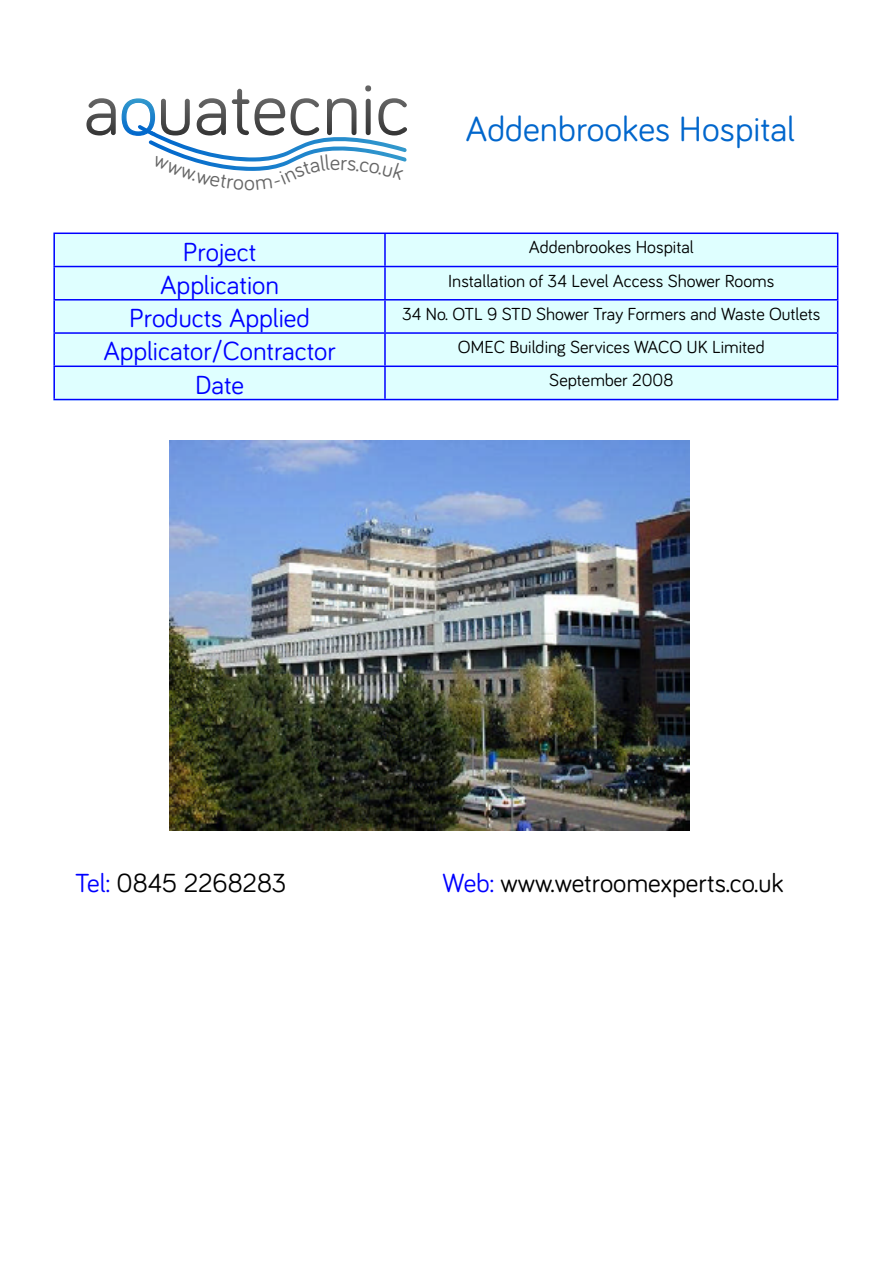
<style>
.page{position:relative;width:893px;height:1263px;background:#fff}
.page>*{position:absolute;margin:0;border:0;box-sizing:border-box;transform-origin:0 0}
.t1{font:36px "Bariol";color:#06c}
.t2{font:27px "Bariol";color:#00f}
.t3{font:27px "Bariol";color:#000}
.t4{font:18px "Bariol";color:#000}
.s1{color:#00f}
</style>
<div class="page">
<div style="left:53px;top:232px;width:785px;height:168px;background:#dfffff"></div>
<hr style="left:385px;top:233px;width:453px;height:1px;background:#00f">
<hr style="left:837px;top:234px;width:1px;height:32px;background:#00f">
<hr style="left:385px;top:266px;width:453px;height:1px;background:#00f">
<hr style="left:837px;top:267px;width:1px;height:32px;background:#00f">
<hr style="left:837px;top:334px;width:1px;height:31px;background:#00f">
<hr style="left:385px;top:299px;width:453px;height:1px;background:#00f">
<hr style="left:837px;top:300px;width:1px;height:32px;background:#00f">
<hr style="left:385px;top:332px;width:453px;height:2px;background:#00f">
<hr style="left:53px;top:334px;width:2px;height:31px;background:#00f">
<hr style="left:384px;top:334px;width:2px;height:31px;background:#00f">
<hr style="left:385px;top:365px;width:453px;height:2px;background:#00f">
<hr style="left:837px;top:367px;width:1px;height:32px;background:#00f">
<hr style="left:385px;top:399px;width:453px;height:1px;background:#00f">
<hr style="left:53px;top:233px;width:332px;height:1px;background:#00f">
<hr style="left:53px;top:234px;width:2px;height:32px;background:#00f">
<hr style="left:384px;top:234px;width:2px;height:32px;background:#00f">
<hr style="left:53px;top:266px;width:332px;height:1px;background:#00f">
<hr style="left:53px;top:267px;width:2px;height:32px;background:#00f">
<hr style="left:384px;top:267px;width:2px;height:32px;background:#00f">
<hr style="left:53px;top:299px;width:332px;height:1px;background:#00f">
<hr style="left:53px;top:300px;width:2px;height:32px;background:#00f">
<hr style="left:384px;top:300px;width:2px;height:32px;background:#00f">
<hr style="left:53px;top:332px;width:332px;height:2px;background:#00f">
<hr style="left:53px;top:365px;width:332px;height:2px;background:#00f">
<hr style="left:53px;top:367px;width:2px;height:32px;background:#00f">
<hr style="left:384px;top:367px;width:2px;height:32px;background:#00f">
<hr style="left:53px;top:399px;width:332px;height:1px;background:#00f">
<img style="left:169px;top:441px;width:520px;height:390px">
<svg style="left:86px;top:85px;width:321px;height:86px"></svg>
<p class="t1" style="left:465px;top:104px;width:331px">Addenbrookes Hospital</p>
<p class="t2" style="left:183px;top:233px;width:75px">Project</p>
<p class="t4" style="left:529px;top:235px;width:166px">Addenbrookes Hospital</p>
<p class="t2" style="left:160px;top:266px;width:120px">Application</p>
<p class="t4" style="left:448px;top:268px;width:328px">Installation of 34 Level Access Shower Rooms</p>
<p class="t2" style="left:129px;top:300px;width:182px">Products Applied</p>
<p class="t4" style="left:402px;top:302px;width:420px">34 No. OTL 9 STD Shower Tray Formers and Waste Outlets</p>
<p class="t2" style="left:103px;top:333px;width:234px">Applicator/Contractor</p>
<p class="t4" style="left:458px;top:335px;width:308px">OMEC Building Services WACO UK Limited</p>
<p class="t2" style="left:195px;top:366px;width:51px">Date</p>
<p class="t4" style="left:549px;top:368px;width:126px">September 2008</p>
<p class="t3" style="left:75px;top:864px;width:213px"><span class="s1">Tel:</span> 0845 2268283</p>
<p class="t3" style="left:443px;top:864px;width:343px"><span class="s1">Web:</span> www.wetroomexperts.co.uk</p>
</div>
